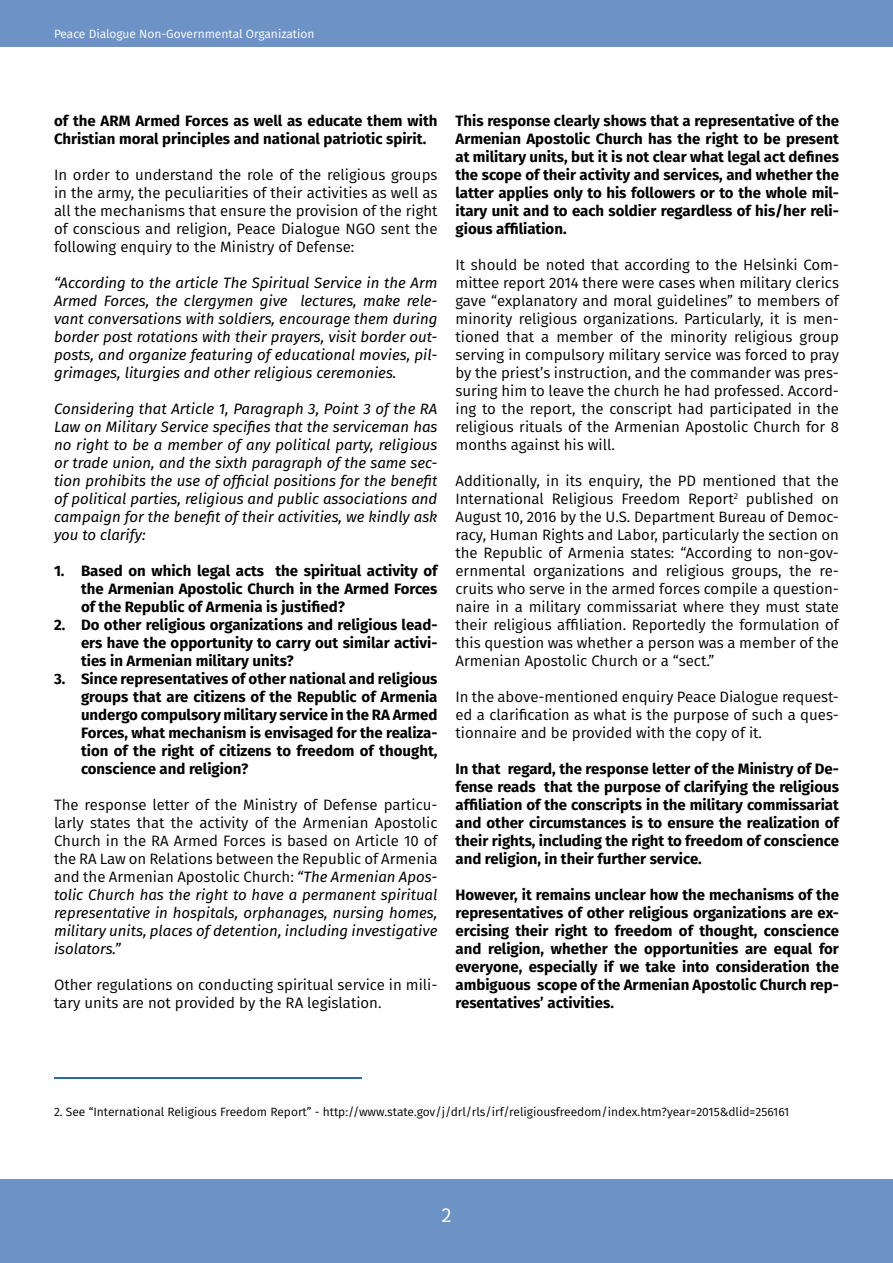
<style>
.page{position:relative;width:893px;height:1263px;background:#fff}
.page>*{position:absolute;margin:0;border:0;box-sizing:border-box;transform-origin:0 0}
.t1{font:18px "GHEA Grapalat";color:#fff}
.t2{font:15px/18px "Fira Sans";color:#000;text-align:justify}
.t3{font:700 15px/18px "Fira Sans";color:#000;text-align:justify}
.t4{font:italic 15px/18px "Fira Sans";color:#000;text-align:justify}
.t5{font:12px "Fira Sans";color:#000}
.t6{font:12px "Fira Sans";color:#fff}
.s1{font-style:italic}
</style>
<div class="page">
<div style="left:0;top:0;width:893px;height:46px;background:#6d92c6"></div>
<div style="left:0;top:1179px;width:893px;height:84px;background:#6d92c6"></div>
<hr style="left:55px;top:1077px;width:307px;height:2px;background:#2e64ae">
<p class="t6" style="left:54px;top:24px;width:262px">Peace Dialogue Non-Governmental Organization</p>
<p class="t3" style="left:54px;top:111px;width:385px">of the ARM Armed Forces as well as educate them with<br>Christian moral principles and national patriotic spirit.</p>
<p class="t2" style="left:54px;top:165px;width:385px">In order to understand the role of the religious groups in the army, the peculiarities of their activities as well as all the mechanisms that ensure the provision of the right of conscious and religion, Peace Dialogue NGO sent the following enquiry to the Ministry of Defense:</p>
<p class="t4" style="left:54px;top:273px;width:385px">“According to the article The Spiritual Service in the Arm Armed Forces, the clergymen give lectures, make rele&shy;vant conversations with soldiers, encourage them during border post rotations with their prayers, visit border out&shy;posts, and organize featuring of educational movies, pil&shy;grimages, liturgies and other religious ceremonies.</p>
<p class="t4" style="left:54px;top:399px;width:385px">Considering that Article 1, Paragraph 3, Point 3 of the RA Law on Military Service specifies that the serviceman has no right to be a member of any political party, religious or trade union, and the sixth paragraph of the same sec&shy;tion prohibits the use of official positions for the benefit of political parties, religious and public associations and campaign for the benefit of their activities, we kindly ask you to clarify:</p>
<p class="t3" style="left:81px;top:561px;width:358px;text-indent:-27px">1. Based on which legal acts the spiritual activity of the Armenian Apostolic Church in the Armed Forces of the Republic of Armenia is justified?</p>
<p class="t3" style="left:81px;top:615px;width:358px;text-indent:-27px">2. Do other religious organizations and religious lead&shy;ers have the opportunity to carry out similar activi&shy;ties in Armenian military units?</p>
<p class="t3" style="left:81px;top:669px;width:358px;text-indent:-27px">3. Since representatives of other national and religious groups that are citizens of the Republic of Armenia undergo compulsory military service in the RA Armed Forces, what mechanism is envisaged for the realiza&shy;tion of the right of citizens to freedom of thought, conscience and religion?</p>
<p class="t2" style="left:54px;top:795px;width:385px">The response letter of the Ministry of Defense particu&shy;larly states that the activity of the Armenian Apostolic Church in the RA Armed Forces is based on Article 10 of the RA Law on Relations between the Republic of Armenia and the Armenian Apostolic Church: <span class="s1">“The Armenian Apos&shy;tolic Church has the right to have a permanent spiritual representative in hospitals, orphanages, nursing homes, military units, places of detention, including investigative isolators.”</span></p>
<p class="t2" style="left:54px;top:975px;width:385px">Other regulations on conducting spiritual service in mili&shy;tary units are not provided by the RA legislation.</p>
<p class="t3" style="left:455px;top:111px;width:385px">This response clearly shows that a representative of the Armenian Apostolic Church has the right to be present at military units, but it is not clear what legal act defines the scope of their activity and services, and whether the latter applies only to his followers or to the whole mil&shy;itary unit and to each soldier regardless of his/her reli&shy;gious affiliation.</p>
<p class="t2" style="left:455px;top:255px;width:385px">It should be noted that according to the Helsinki Com&shy;mittee report 2014 there were cases when military clerics gave “explanatory and moral guidelines” to members of minority religious organizations. Particularly, it is men&shy;tioned that a member of the minority religious group serving in compulsory military service was forced to pray by the priest’s instruction, and the commander was pres&shy;suring him to leave the church he had professed. Accord&shy;ing to the report, the conscript had participated in the religious rituals of the Armenian Apostolic Church for 8 months against his will.</p>
<p class="t2" style="left:455px;top:471px;width:385px">Additionally, in its enquiry, the PD mentioned that the International Religious Freedom Report<sup>2</sup> published on August 10, 2016 by the U.S. Department Bureau of Democ&shy;racy, Human Rights and Labor, particularly the section on the Republic of Armenia states: “According to non-gov&shy;ernmental organizations and religious groups, the re&shy;cruits who serve in the armed forces compile a question&shy;naire in a military commissariat where they must state their religious affiliation. Reportedly the formulation of this question was whether a person was a member of the Armenian Apostolic Church or a “sect.”</p>
<p class="t2" style="left:455px;top:687px;width:385px">In the above-mentioned enquiry Peace Dialogue request&shy;ed a clarification as what is the purpose of such a ques&shy;tionnaire and be provided with the copy of it.</p>
<p class="t3" style="left:455px;top:759px;width:385px">In that regard, the response letter of the Ministry of De&shy;fense reads that the purpose of clarifying the religious affiliation of the conscripts in the military commissariat and other circumstances is to ensure the realization of their rights, including the right to freedom of conscience and religion, in their further service.</p>
<p class="t3" style="left:455px;top:885px;width:385px">However, it remains unclear how the mechanisms of the representatives of other religious organizations are ex&shy;ercising their right to freedom of thought, conscience and religion, whether the opportunities are equal for everyone, especially if we take into consideration the ambiguous scope of the Armenian Apostolic Church rep&shy;resentatives’ activities.</p>
<p class="t5" style="left:54px;top:1103px;width:737px">2. See “International Religious Freedom Report” - http://www.state.gov/j/drl/rls/irf/religiousfreedom/index.htm?year=2015&amp;dlid=256161</p>
<p class="t1" style="left:442px;top:1203px;width:11px">2</p>
</div>
